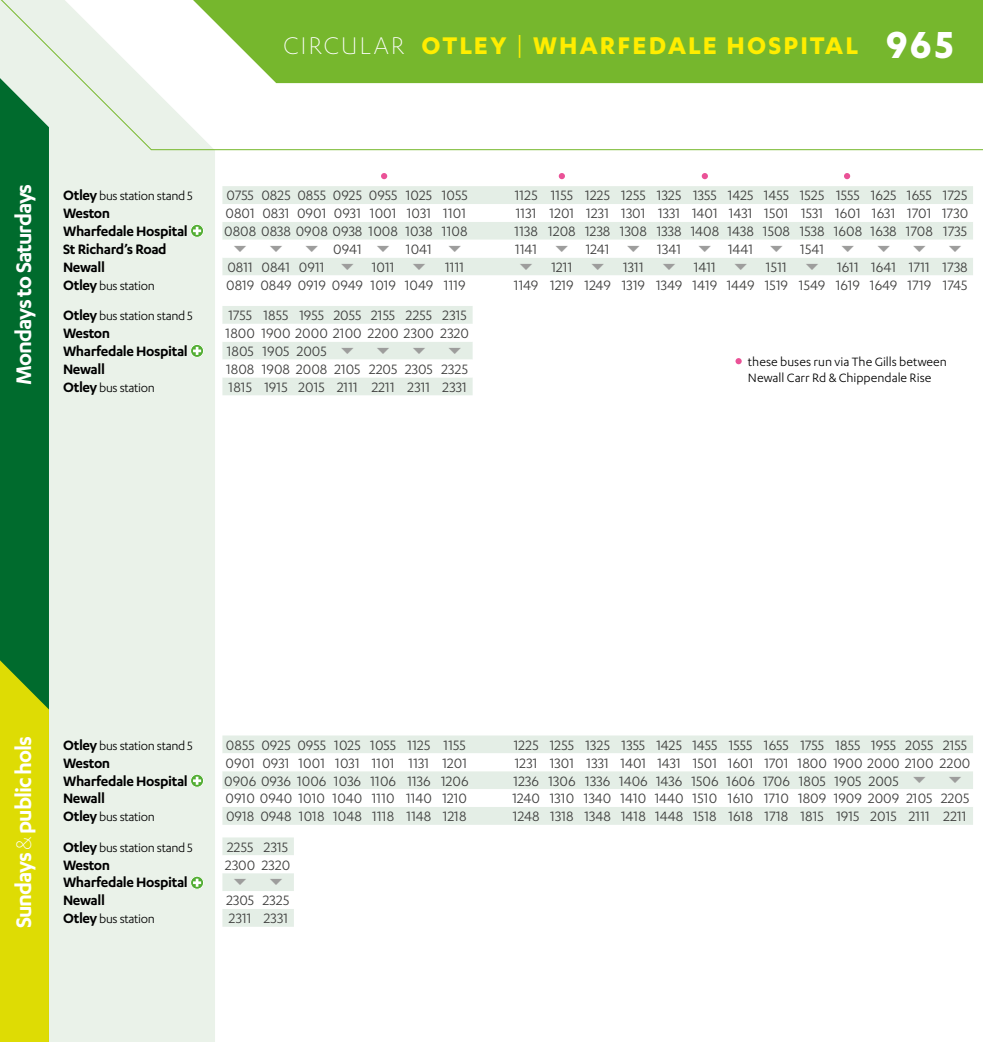
<style>
.page{position:relative;width:983px;height:1042px;background:#fff}
.page>*{position:absolute;margin:0;border:0;box-sizing:border-box;transform-origin:0 0}
.t1{font:700 28px "Karbon";letter-spacing:.075em;color:#ffed00}
.t2{font:600 24.5px "Karbon";letter-spacing:-.05em;color:#fff}
.t3{font:15.75px "Karbon";color:#3c3c3b}
.t4{font:600 15.75px "Karbon";letter-spacing:-.025em;color:#000}
.t5{font:14px "Karbon";letter-spacing:-.025em;color:#000}
.t6{font:14px "Karbon";color:#000}
.t7{font:14px "Newspaper Pi BT";color:#9d9d9c}
.s1{font-weight:300;color:#fff}
.s2{font-weight:400}
.s3{font-size:43.75px;color:#fff}
.s4{font-weight:600;font-size:15.75px}
.s5{font-family:"Newspaper Pi BT";font-size:14px;color:#9d9d9c}
.s6{font-weight:300}
</style>
<div class="page">
<div style="left:49px;top:151px;width:166px;height:891px;background:#eaf2e9"></div>
<div style="left:0;top:151px;width:49px;height:509px;background:#006b2d"></div>
<div style="left:0;top:660px;width:49px;height:382px;background:#dedc04"></div>
<svg style="left:0;top:0;width:982px;height:151px"></svg>
<div style="left:222px;top:186px;width:750px;height:18px;background:#e4eee6"></div>
<svg style="left:222px;top:222px;width:750px;height:53px;fill:#e4eee6"></svg>
<svg style="left:222px;top:306px;width:250px;height:89px"></svg>
<div style="left:222px;top:735px;width:750px;height:90px;background:#e4eee6"></div>
<svg style="left:222px;top:753px;width:750px;height:54px"></svg>
<svg style="left:222px;top:837px;width:72px;height:90px"></svg>
<svg style="left:190px;top:224px;width:14px;height:14px"></svg>
<div style="left:190px;top:224px;width:14px;height:14px;border:1px solid #fff;border-radius:50%"></div>
<svg style="left:193px;top:227px;width:8px;height:8px"></svg>
<svg style="left:190px;top:344px;width:14px;height:14px"></svg>
<div style="left:190px;top:344px;width:14px;height:14px;border:1px solid #fff;border-radius:50%"></div>
<svg style="left:193px;top:347px;width:8px;height:8px"></svg>
<svg style="left:190px;top:774px;width:14px;height:13px"></svg>
<div style="left:190px;top:774px;width:14px;height:14px;border:1px solid #fff;border-radius:50%"></div>
<svg style="left:193px;top:777px;width:8px;height:8px"></svg>
<svg style="left:190px;top:876px;width:14px;height:13px"></svg>
<div style="left:190px;top:876px;width:14px;height:13px;border:1px solid #fff;border-radius:50%"></div>
<svg style="left:193px;top:878px;width:8px;height:9px"></svg>
<svg style="left:735px;top:358px;width:6px;height:6px"></svg>
<div style="left:558px;top:173px;width:7px;height:6px;background:#ea5297;border-radius:50%"></div>
<svg style="left:381px;top:173px;width:6px;height:6px"></svg>
<svg style="left:701px;top:173px;width:6px;height:6px"></svg>
<div style="left:843px;top:173px;width:7px;height:6px;background:#ea5297;border-radius:50%"></div>
<h1 class="t1" style="left:283px;top:29px;width:672px"><span class="s1">CIRCULAR</span> OTLEY <span class="s2">|</span> WHARFEDALE HOSPITAL <span class="s3">965</span></h1>
<h2 class="t2" style="left:11px;top:355px;width:177px;rotate:-90deg">Mondays to F idays</h2>
<h2 class="t2" style="left:10px;top:385px;width:202px;rotate:-90deg">Mondays to Saturdays</h2>
<p class="t5" style="left:63px;top:188px;width:131px"><span class="s4">Otley</span> bus station stand 5</p>
<p class="t3" style="left:226px;top:187px;width:242px">0755 0825 0855 0925 0955 1025 1055</p>
<p class="t3" style="left:514px;top:187px;width:454px">1125 1155 1225 1255 1325 1355 1425 1455 1525 1555 1625 1655 1725</p>
<p class="t4" style="left:63px;top:205px;width:49px">Weston</p>
<p class="t3" style="left:225px;top:205px;width:242px">0801 0831 0901 0931 1001 1031 1101</p>
<p class="t3" style="left:515px;top:205px;width:454px">1131 1201 1231 1301 1331 1401 1431 1501 1531 1601 1631 1701 1730</p>
<p class="t4" style="left:63px;top:222px;width:126px">Wharfedale Hospital</p>
<p class="t3" style="left:224px;top:223px;width:245px">0808 0838 0908 0938 1008 1038 1108</p>
<p class="t3" style="left:514px;top:223px;width:454px">1138 1208 1238 1308 1338 1408 1438 1508 1538 1608 1638 1708 1735</p>
<p class="t4" style="left:63px;top:240px;width:105px">St Richard’s Road</p>
<p class="t7" style="left:233px;top:241px;width:15px">x</p>
<p class="t7" style="left:269px;top:241px;width:15px">x</p>
<p class="t3" style="left:305px;top:241px;width:158px"><span class="s5">x</span> 0941 <span class="s5">x</span> 1041 <span class="s5">x</span></p>
<p class="t3" style="left:515px;top:241px;width:341px">1141 <span class="s5">x</span> 1241 <span class="s5">x</span> 1341 <span class="s5">x</span> 1441 <span class="s5">x</span> 1541 <span class="s5">x</span></p>
<p class="t7" style="left:876px;top:241px;width:15px">x</p>
<p class="t7" style="left:912px;top:241px;width:15px">x</p>
<p class="t7" style="left:947px;top:241px;width:15px">x</p>
<p class="t4" style="left:63px;top:258px;width:43px">Newall</p>
<p class="t3" style="left:227px;top:258px;width:238px">0811 0841 0911 <span class="s5">x</span> 1011 <span class="s5">x</span> 1111</p>
<p class="t3" style="left:519px;top:258px;width:450px"><span class="s5">x</span> 1211 <span class="s5">x</span> 1311 <span class="s5">x</span> 1411 <span class="s5">x</span> 1511 <span class="s5">x</span> 1611 1641 1711 1738</p>
<p class="t5" style="left:63px;top:278px;width:93px"><span class="s4">Otley</span> bus station</p>
<p class="t3" style="left:226px;top:276px;width:241px">0819 0849 0919 0949 1019 1049 1119</p>
<p class="t3" style="left:514px;top:276px;width:455px">1149 1219 1249 1319 1349 1419 1449 1519 1549 1619 1649 1719 1745</p>
<p class="t5" style="left:63px;top:308px;width:131px"><span class="s4">Otley</span> bus station stand 5</p>
<p class="t3" style="left:228px;top:307px;width:240px">1755 1855 1955 2055 2155 2255 2315</p>
<p class="t4" style="left:63px;top:324px;width:49px">Weston</p>
<p class="t3" style="left:225px;top:325px;width:245px">1800 1900 2000 2100 2200 2300 2320</p>
<p class="t4" style="left:63px;top:342px;width:126px">Wharfedale Hospital</p>
<p class="t3" style="left:227px;top:342px;width:129px">1805 1905 2005 <span class="s5">x</span></p>
<p class="t7" style="left:376px;top:343px;width:15px">x</p>
<p class="t7" style="left:412px;top:343px;width:15px">x</p>
<p class="t7" style="left:447px;top:343px;width:15px">x</p>
<p class="t4" style="left:63px;top:360px;width:43px">Newall</p>
<p class="t3" style="left:226px;top:360px;width:243px">1808 1908 2008 2105 2205 2305 2325</p>
<p class="t5" style="left:63px;top:380px;width:93px"><span class="s4">Otley</span> bus station</p>
<p class="t3" style="left:228px;top:378px;width:240px">1815 1915 2015 2111 2211 2311 2331</p>
<p class="t6" style="left:747px;top:354px;width:200px">these buses run via The Gills between</p>
<p class="t6" style="left:747px;top:370px;width:185px">Newall Carr Rd &amp; Chippendale Rise</p>
<h2 class="t2" style="left:10px;top:928px;width:194px;rotate:-90deg">Sundays <span class="s6">&amp;</span> public hols</h2>
<p class="t5" style="left:63px;top:738px;width:131px"><span class="s4">Otley</span> bus station stand 5</p>
<p class="t3" style="left:226px;top:736px;width:241px">0855 0925 0955 1025 1055 1125 1155</p>
<p class="t3" style="left:513px;top:736px;width:455px">1225 1255 1325 1355 1425 1455 1555 1655 1755 1855 1955 2055 2155</p>
<p class="t4" style="left:63px;top:754px;width:49px">Weston</p>
<p class="t3" style="left:225px;top:754px;width:243px">0901 0931 1001 1031 1101 1131 1201</p>
<p class="t3" style="left:514px;top:754px;width:457px">1231 1301 1331 1401 1431 1501 1601 1701 1800 1900 2000 2100 2200</p>
<p class="t4" style="left:63px;top:772px;width:126px">Wharfedale Hospital</p>
<p class="t3" style="left:224px;top:772px;width:246px">0906 0936 1006 1036 1106 1136 1206</p>
<p class="t3" style="left:513px;top:772px;width:414px">1236 1306 1336 1406 1436 1506 1606 1706 1805 1905 2005 <span class="s5">x</span></p>
<p class="t7" style="left:947px;top:773px;width:15px">x</p>
<p class="t4" style="left:63px;top:790px;width:43px">Newall</p>
<p class="t3" style="left:225px;top:790px;width:243px">0910 0940 1010 1040 1110 1140 1210</p>
<p class="t3" style="left:512px;top:790px;width:458px">1240 1310 1340 1410 1440 1510 1610 1710 1809 1909 2009 2105 2205</p>
<p class="t5" style="left:63px;top:809px;width:93px"><span class="s4">Otley</span> bus station</p>
<p class="t3" style="left:226px;top:808px;width:242px">0918 0948 1018 1048 1118 1148 1218</p>
<p class="t3" style="left:513px;top:808px;width:455px">1248 1318 1348 1418 1448 1518 1618 1718 1815 1915 2015 2111 2211</p>
<p class="t5" style="left:63px;top:840px;width:131px"><span class="s4">Otley</span> bus station stand 5</p>
<p class="t3" style="left:227px;top:838px;width:63px">2255 2315</p>
<p class="t4" style="left:63px;top:856px;width:49px">Weston</p>
<p class="t3" style="left:225px;top:856px;width:67px">2300 2320</p>
<p class="t4" style="left:63px;top:874px;width:126px">Wharfedale Hospital</p>
<p class="t7" style="left:233px;top:875px;width:15px">x</p>
<p class="t7" style="left:269px;top:875px;width:15px">x</p>
<p class="t4" style="left:63px;top:891px;width:43px">Newall</p>
<p class="t3" style="left:226px;top:892px;width:64px">2305 2325</p>
<p class="t5" style="left:63px;top:911px;width:93px"><span class="s4">Otley</span> bus station</p>
<p class="t3" style="left:229px;top:910px;width:61px">2311 2331</p>
</div>
